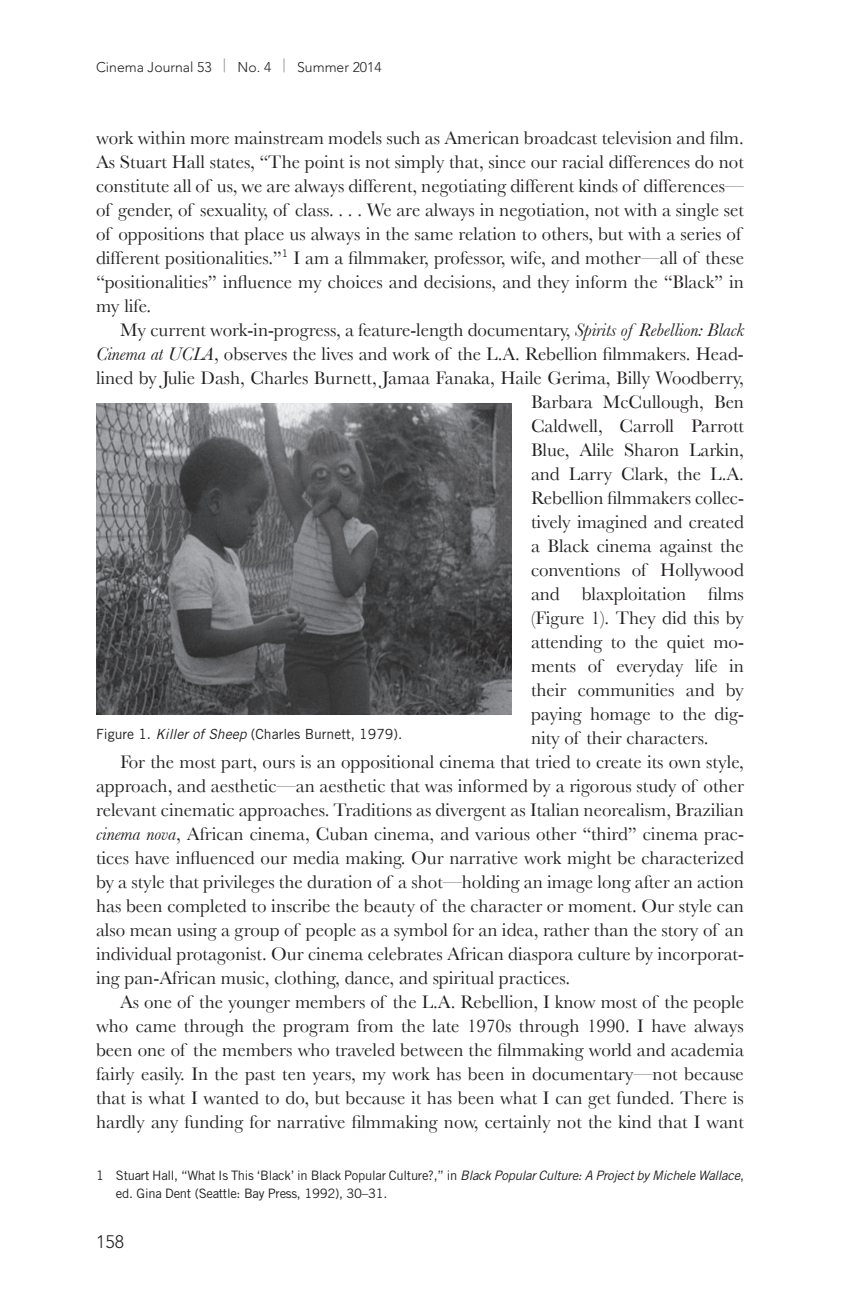
<style>
.page{position:relative;width:864px;height:1296px;background:#fff}
.page>*{position:absolute;margin:0;border:0;box-sizing:border-box;transform-origin:0 0}
.t1{font:19px/24px "Baskerville";color:#231f20}
.t2{font:300 18px "Avenir";color:#231f20}
.t3{font:14px "Trade Gothic";color:#231f20}
.t4{font:300 14px "Avenir";color:#231f20}
.t5{font:13px/18px "Trade Gothic";letter-spacing:-.02em;color:#231f20}
.s1{font-size:18px;color:#939598}
.s2{font-style:italic}
</style>
<div class="page">
<img style="left:96px;top:403px;width:415px;height:312px">
<p class="t4" style="left:96px;top:59px;width:287px">Cinema Journal 53 <span class="s1">|</span> No. 4 <span class="s1">|</span> Summer 2014</p>
<p class="t1" style="left:96px;top:126px;width:650px">work within more mainstream models such as American broadcast television and film.<br>As Stuart Hall states, “The point is not simply that, since our racial differences do not constitute all of us, we are always different, negotiating different kinds of differences— of gender, of sexuality, of class. . . . We are always in negotiation, not with a single set of oppositions that place us always in the same relation to others, but with a series of different positionalities.”<sup>1</sup> I am a filmmaker, professor, wife, and mother—all of these “positionalities” influence my choices and decisions, and they inform the “Black” in my life.</p>
<p class="t1" style="left:120px;top:318px;width:625px">My current work-in-progress, a feature-length documentary, <span class="s2">Spirits of Rebellion: Black</span></p>
<p class="t1" style="left:96px;top:342px;width:649px"><span class="s2">Cinema at UCLA</span>, observes the lives and work of the L.A. Rebellion filmmakers. Head-</p>
<p class="t1" style="left:96px;top:366px;width:649px">lined by Julie Dash, Charles Burnett, Jamaa Fanaka, Haile Gerima, Billy Woodberry,</p>
<p class="t1" style="left:531px;top:390px;width:215px">Barbara McCullough, Ben</p>
<p class="t1" style="left:531px;top:414px;width:215px">Caldwell, Carroll Parrott</p>
<p class="t1" style="left:531px;top:438px;width:215px">Blue, Alile Sharon Larkin,</p>
<p class="t1" style="left:531px;top:462px;width:214px">and Larry Clark, the L.A.</p>
<p class="t1" style="left:531px;top:486px;width:214px">Rebellion filmmakers collec-</p>
<p class="t1" style="left:531px;top:510px;width:214px">tively imagined and created</p>
<p class="t1" style="left:531px;top:534px;width:214px">a Black cinema against the</p>
<p class="t1" style="left:531px;top:558px;width:214px">conventions of Hollywood</p>
<p class="t1" style="left:531px;top:582px;width:214px">and blaxploitation films</p>
<p class="t1" style="left:531px;top:606px;width:214px">(Figure 1). They did this by</p>
<p class="t1" style="left:531px;top:630px;width:214px">attending to the quiet mo-</p>
<p class="t1" style="left:531px;top:654px;width:214px">ments of everyday life in</p>
<p class="t1" style="left:531px;top:678px;width:214px">their communities and by</p>
<p class="t1" style="left:531px;top:702px;width:214px">paying homage to the dig-</p>
<p class="t1" style="left:531px;top:726px;width:179px">nity of their characters.</p>
<p class="t1" style="left:120px;top:750px;width:625px">For the most part, ours is an oppositional cinema that tried to create its own style,</p>
<p class="t1" style="left:96px;top:774px;width:649px">approach, and aesthetic—an aesthetic that was informed by a rigorous study of other</p>
<p class="t1" style="left:96px;top:798px;width:649px">relevant cinematic approaches. Traditions as divergent as Italian neorealism, Brazilian</p>
<p class="t1" style="left:96px;top:822px;width:649px"><span class="s2">cinema nova</span>, African cinema, Cuban cinema, and various other “third” cinema prac-</p>
<p class="t1" style="left:96px;top:846px;width:650px">tices have influenced our media making. Our narrative work might be characterized</p>
<p class="t1" style="left:96px;top:870px;width:650px">by a style that privileges the duration of a shot—holding an image long after an action</p>
<p class="t1" style="left:96px;top:894px;width:649px">has been completed to inscribe the beauty of the character or moment. Our style can</p>
<p class="t1" style="left:96px;top:918px;width:649px">also mean using a group of people as a symbol for an idea, rather than the story of an</p>
<p class="t1" style="left:96px;top:942px;width:650px">individual protagonist. Our cinema celebrates African diaspora culture by incorporat-</p>
<p class="t1" style="left:96px;top:966px;width:476px">ing pan-African music, clothing, dance, and spiritual practices.</p>
<p class="t1" style="left:120px;top:990px;width:626px">As one of the younger members of the L.A. Rebellion, I know most of the people</p>
<p class="t1" style="left:96px;top:1014px;width:649px">who came through the program from the late 1970s through 1990. I have always</p>
<p class="t1" style="left:96px;top:1038px;width:649px">been one of the members who traveled between the filmmaking world and academia</p>
<p class="t1" style="left:96px;top:1062px;width:649px">fairly easily. In the past ten years, my work has been in documentary—not because</p>
<p class="t1" style="left:96px;top:1086px;width:649px">that is what I wanted to do, but because it has been what I can get funded. There is</p>
<p class="t1" style="left:96px;top:1110px;width:649px">hardly any funding for narrative filmmaking now, certainly not the kind that I want</p>
<p class="t5" style="left:116px;top:1166px;width:629px;text-indent:-20px">1 Stuart Hall, “What Is This ‘Black’ in Black Popular Culture?,” in <span class="s2">Black Popular Culture: A Project by Michele Wallace</span>, ed. Gina Dent (Seattle: Bay Press, 1992), 30–31.</p>
<p class="t3" style="left:96px;top:726px;width:308px">Figure 1. <span class="s2">Killer of Sheep</span> (Charles Burnett, 1979).</p>
<p class="t2" style="left:96px;top:1231px;width:30px">158</p>
</div>
